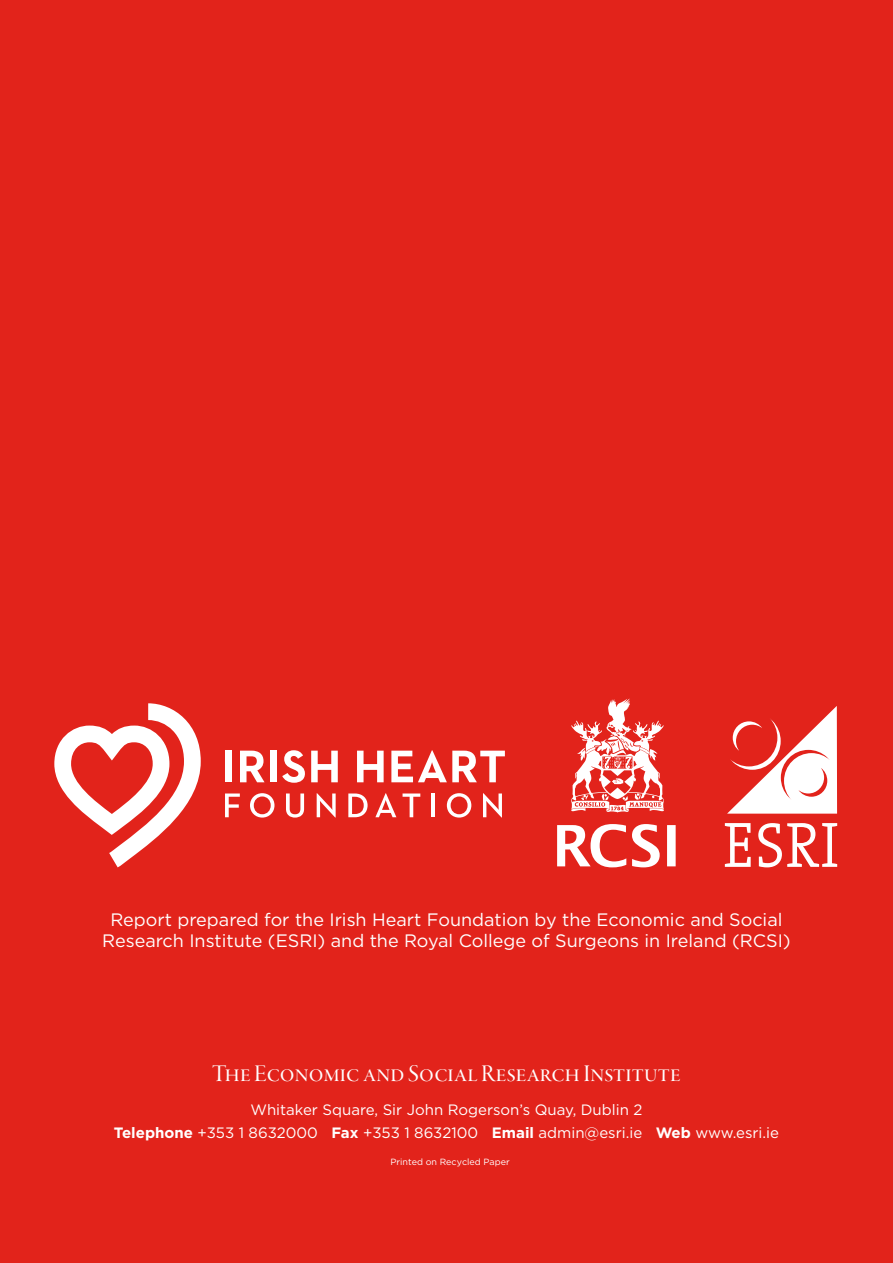
<style>
.page{position:relative;width:893px;height:1263px;background:#e2231b}
.page>*{position:absolute;margin:0;border:0;box-sizing:border-box;transform-origin:0 0}
.t1{font:24.75px "Garamond Premr Pro Disp";letter-spacing:.005em;color:#fff}
.t2{font:18px/21.6px "Gotham";color:#fff;text-align:center}
.t3{font:15px/22.5px "Gotham";color:#fff;text-align:center}
.t4{font:9px "Gotham";color:#fff}
.s1{font-weight:700}
</style>
<div class="page">
<svg style="left:54px;top:703px;width:147px;height:164px"></svg>
<div style="left:226px;top:751px;width:6px;height:31px;background:#fff"></div>
<svg style="left:240px;top:751px;width:25px;height:31px"></svg>
<div style="left:271px;top:751px;width:6px;height:31px;background:#fff"></div>
<svg style="left:282px;top:750px;width:23px;height:33px"></svg>
<svg style="left:311px;top:751px;width:27px;height:31px"></svg>
<svg style="left:357px;top:751px;width:27px;height:31px"></svg>
<svg style="left:391px;top:750px;width:114px;height:32px"></svg>
<svg style="left:225px;top:793px;width:15px;height:24px"></svg>
<svg style="left:250px;top:793px;width:24px;height:24px"></svg>
<svg style="left:286px;top:793px;width:18px;height:24px"></svg>
<svg style="left:317px;top:793px;width:19px;height:24px"></svg>
<svg style="left:348px;top:793px;width:20px;height:24px"></svg>
<svg style="left:375px;top:793px;width:21px;height:24px"></svg>
<svg style="left:403px;top:793px;width:17px;height:24px"></svg>
<hr style="left:431px;top:793px;width:4px;height:24px;background:#fff">
<svg style="left:447px;top:793px;width:24px;height:24px"></svg>
<svg style="left:483px;top:793px;width:19px;height:24px"></svg>
<svg style="left:557px;top:824px;width:119px;height:43px"></svg>
<svg style="left:571px;top:698px;width:93px;height:114px"></svg>
<svg style="left:725px;top:823px;width:26px;height:44px"></svg>
<svg style="left:758px;top:823px;width:79px;height:44px"></svg>
<svg style="left:727px;top:706px;width:110px;height:108px"></svg>
<p class="t2" style="left:102px;top:908px;width:690px">Report prepared for the Irish Heart Foundation by the Economic and Social<br>Research Institute (ESRI) and the Royal College of Surgeons in Ireland (RCSI)</p>
<h1 class="t1" style="left:212px;top:1060px;width:470px">The Economic and Social Research Institute</h1>
<p class="t3" style="left:114px;top:1098px;width:667px">Whitaker Square, Sir John Rogerson’s Quay, Dublin 2<br><span class="s1">Telephone</span> +353 1 8632000 <span class="s1">Fax</span> +353 1 8632100 <span class="s1">Email</span> admin@esri.ie <span class="s1">Web</span> www.esri.ie</p>
<p class="t4" style="left:390px;top:1155px;width:121px">Printed on Recycled Paper</p>
</div>
